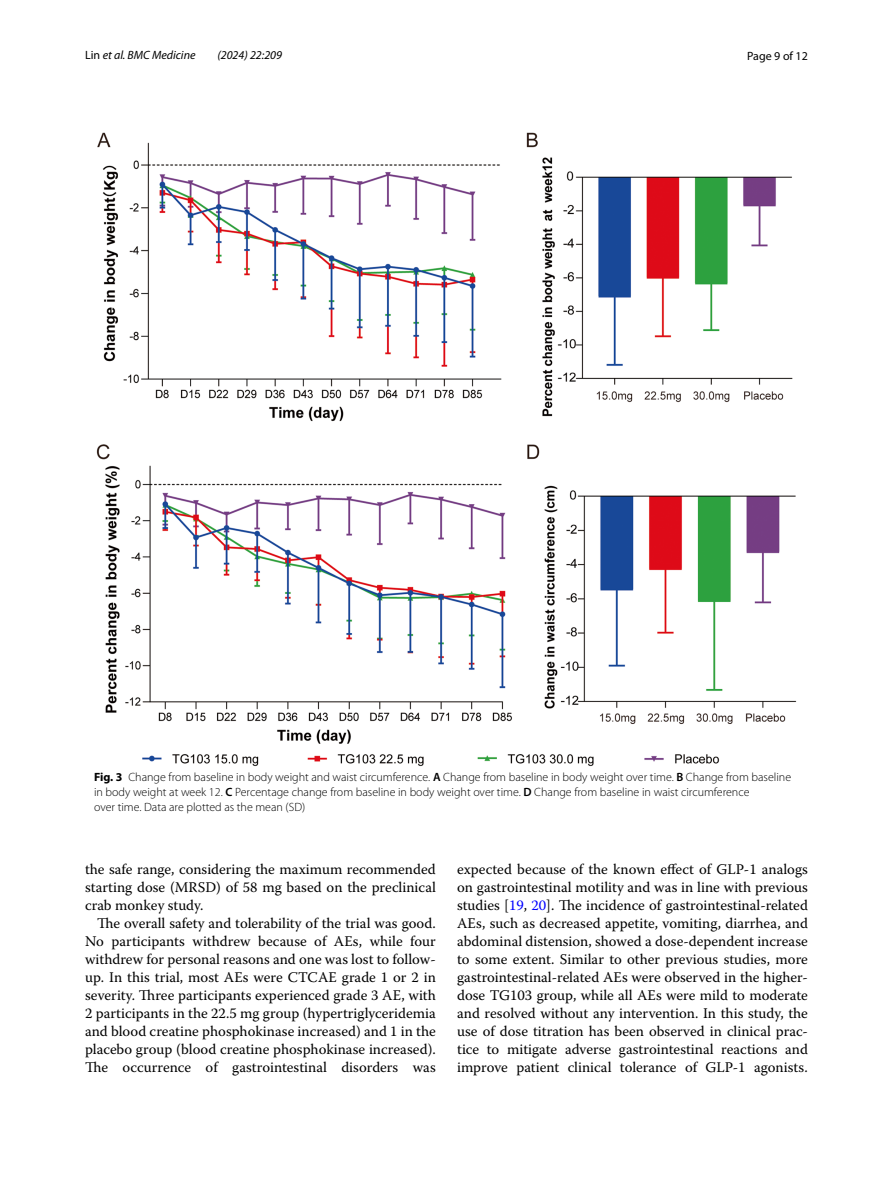
<style>
.page{position:relative;width:893px;height:1187px;background:#fff}
.page>*{position:absolute;margin:0;border:0;box-sizing:border-box;transform-origin:0 0}
.t1{font:14.7px/18px "Warnock Pro";color:#000;text-align:justify}
.t2{font:300 12px/15px "Myriad Pro";color:#000}
.t3{font:italic 12px "Myriad Pro";color:#000}
.t4{font:12px "Myriad Pro";color:#000}
.s1{font-style:normal}
.s2{font-weight:700}
.s3{font-weight:600}
.s4{color:#00f}
</style>
<div class="page">
<img style="left:96px;top:133px;width:701px;height:633px">
<p class="t3" style="left:85px;top:48px;width:112px"><span class="s1">Lin</span> et al. BMC Medicine</p>
<p class="t3" style="left:217px;top:48px;width:66px">(2024) 22:209</p>
<p class="t4" style="left:747px;top:48px;width:62px">Page 9 of 12</p>
<p class="t2" style="left:94px;top:769px;width:699px"><span class="s2">Fig. 3</span> Change from baseline in body weight and waist circumference. <span class="s3">A</span> Change from baseline in body weight over time. <span class="s3">B</span> Change from baseline in body weight at week 12. <span class="s3">C</span> Percentage change from baseline in body weight over time. <span class="s3">D</span> Change from baseline in waist circumference<br>over time. Data are plotted as the mean (SD)</p>
<p class="t1" style="left:85px;top:860px;width:352px">the safe range, considering the maximum recommended starting dose (MRSD) of 58 mg based on the preclinical crab monkey study.</p>
<p class="t1" style="left:85px;top:914px;width:352px;text-indent:12px">The overall safety and tolerability of the trial was good.<br>No participants withdrew because of AEs, while four withdrew for personal reasons and one was lost to follow&shy;up. In this trial, most AEs were CTCAE grade 1 or 2 in severity. Three participants experienced grade 3 AE, with 2 participants in the 22.5 mg group (hypertriglyceridemia and blood creatine phosphokinase increased) and 1 in the placebo group (blood creatine phosphokinase increased).<br>The occurrence of gastrointestinal disorders was</p>
<p class="t1" style="left:457px;top:860px;width:352px">expected because of the known effect of GLP-1 analogs on gastrointestinal motility and was in line with previous studies [<span class="s4">19</span>, <span class="s4">20</span>]. The incidence of gastrointestinal-related AEs, such as decreased appetite, vomiting, diarrhea, and abdominal distension, showed a dose-dependent increase to some extent. Similar to other previous studies, more gastrointestinal-related AEs were observed in the higher&shy;dose TG103 group, while all AEs were mild to moderate and resolved without any intervention. In this study, the use of dose titration has been observed in clinical prac&shy;tice to mitigate adverse gastrointestinal reactions and improve patient clinical tolerance of GLP-1 agonists.</p>
</div>
